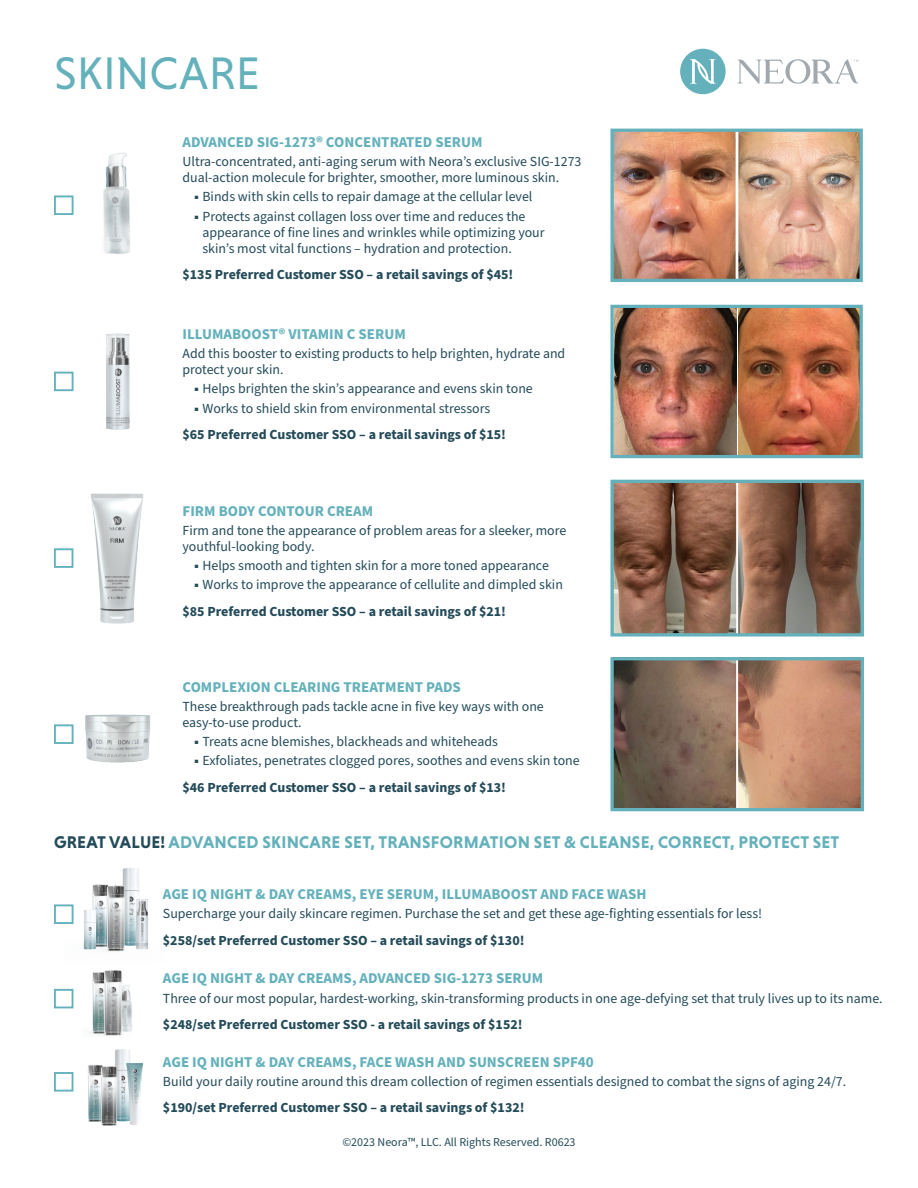
<style>
.page{position:relative;width:918px;height:1188px;background:#fff}
.page>*{position:absolute;margin:0;border:0;box-sizing:border-box;transform-origin:0 0}
.t1{font:46.35px "Niveau Grotesk";letter-spacing:.015em;color:#64b1bc}
.t2{font:700 17.25px "Niveau Grotesk";letter-spacing:.015em;color:#64b1bc}
.t3{font:700 15px "Source Sans Pro";color:#64b1bc}
.t4{font:13.95px/16px "Source Sans Pro";color:#244b59}
.t5{font:700 13.95px "Source Sans Pro";color:#244b59}
.t6{font:12px "Source Sans Pro";color:#244b59}
.s1{color:#244b59}
</style>
<div class="page">
<svg style="left:610px;top:657px;width:254px;height:155px;background:#997c69"></svg>
<svg style="left:610px;top:479px;width:254px;height:158px;background:#846755"></svg>
<img style="left:610px;top:128px;width:253px;height:154px">
<img style="left:610px;top:304px;width:253px;height:155px">
<div style="left:54px;top:195px;width:20px;height:20px;border:2px solid #64b1bc"></div>
<div style="left:54px;top:372px;width:20px;height:19px;border:2px solid #64b1bc"></div>
<div style="left:54px;top:548px;width:19px;height:20px;border:2px solid #64b1bc"></div>
<div style="left:54px;top:724px;width:20px;height:20px;border:2px solid #64b1bc"></div>
<div style="left:54px;top:1072px;width:19px;height:20px;border:2px solid #64b1bc"></div>
<img style="left:69px;top:1049px;width:74px;height:77px">
<img style="left:106px;top:333px;width:24px;height:97px">
<img style="left:91px;top:493px;width:53px;height:131px">
<img style="left:85px;top:714px;width:66px;height:49px">
<div style="left:54px;top:904px;width:20px;height:20px;border:2px solid #64b1bc"></div>
<img style="left:65px;top:868px;width:84px;height:84px">
<svg style="left:738px;top:59px;width:120px;height:25px"></svg>
<div style="left:680px;top:49px;width:46px;height:45px;background:#64b1bc;border-radius:50%"></div>
<svg style="left:690px;top:59px;width:26px;height:25px"></svg>
<img style="left:63px;top:152px;width:67px;height:102px">
<div style="left:54px;top:989px;width:19px;height:19px;border:2px solid #64b1bc"></div>
<img style="left:89px;top:970px;width:43px;height:66px">
<p class="t1" style="left:54px;top:47px;width:208px">SKINCARE</p>
<p class="t3" style="left:183px;top:132px;width:302px">ADVANCED SIG-1273® CONCENTRATED SERUM</p>
<p class="t4" style="left:183px;top:154px;width:401px">Ultra-concentrated, anti-aging serum with Neora’s exclusive SIG-1273 dual-action molecule for brighter, smoother, more luminous skin.</p>
<p class="t4" style="left:195px;top:189px;width:339px">▪ Binds with skin cells to repair damage at the cellular level</p>
<p class="t4" style="left:202px;top:208px;width:344px;text-indent:-8px">▪ Protects against collagen loss over time and reduces the appearance of fine lines and wrinkles while optimizing your skin’s most vital functions – hydration and protection.</p>
<p class="t5" style="left:183px;top:265px;width:332px">$135 Preferred Customer SSO – a retail savings of $45!</p>
<p class="t3" style="left:183px;top:324px;width:225px">ILLUMABOOST® VITAMIN C SERUM</p>
<p class="t4" style="left:183px;top:346px;width:384px">Add this booster to existing products to help brighten, hydrate and protect your skin.</p>
<p class="t4" style="left:195px;top:381px;width:340px">▪ Helps brighten the skin’s appearance and evens skin tone</p>
<p class="t4" style="left:195px;top:400px;width:297px">▪ Works to shield skin from environmental stressors</p>
<p class="t5" style="left:183px;top:425px;width:325px">$65 Preferred Customer SSO – a retail savings of $15!</p>
<p class="t3" style="left:183px;top:500px;width:192px">FIRM BODY CONTOUR CREAM</p>
<p class="t4" style="left:183px;top:523px;width:385px">Firm and tone the appearance of problem areas for a sleeker, more youthful-looking body.</p>
<p class="t4" style="left:195px;top:558px;width:356px">▪ Helps smooth and tighten skin for a more toned appearance</p>
<p class="t4" style="left:195px;top:577px;width:370px">▪ Works to improve the appearance of cellulite and dimpled skin</p>
<p class="t5" style="left:183px;top:602px;width:325px">$85 Preferred Customer SSO – a retail savings of $21!</p>
<p class="t3" style="left:183px;top:676px;width:280px">COMPLEXION CLEARING TREATMENT PADS</p>
<p class="t4" style="left:183px;top:699px;width:363px">These breakthrough pads tackle acne in five key ways with one easy-to-use product.</p>
<p class="t4" style="left:195px;top:734px;width:305px">▪ Treats acne blemishes, blackheads and whiteheads</p>
<p class="t4" style="left:195px;top:753px;width:387px">▪ Exfoliates, penetrates clogged pores, soothes and evens skin tone</p>
<p class="t5" style="left:183px;top:778px;width:325px">$46 Preferred Customer SSO – a retail savings of $13!</p>
<p class="t2" style="left:54px;top:832px;width:787px"><span class="s1">GREAT VALUE!</span> ADVANCED SKINCARE SET, TRANSFORMATION SET &amp; CLEANSE, CORRECT, PROTECT SET</p>
<p class="t3" style="left:163px;top:884px;width:485px">AGE IQ NIGHT &amp; DAY CREAMS, EYE SERUM, ILLUMABOOST AND FACE WASH</p>
<p class="t4" style="left:163px;top:906px;width:601px">Supercharge your daily skincare regimen. Purchase the set and get these age-fighting essentials for less!</p>
<p class="t5" style="left:163px;top:931px;width:363px">$258/set Preferred Customer SSO – a retail savings of $130!</p>
<p class="t3" style="left:163px;top:968px;width:382px">AGE IQ NIGHT &amp; DAY CREAMS, ADVANCED SIG-1273 SERUM</p>
<p class="t4" style="left:163px;top:990px;width:721px">Three of our most popular, hardest-working, skin-transforming products in one age-defying set that truly lives up to its name.</p>
<p class="t5" style="left:163px;top:1015px;width:361px">$248/set Preferred Customer SSO - a retail savings of $152!</p>
<p class="t3" style="left:163px;top:1051px;width:432px">AGE IQ NIGHT &amp; DAY CREAMS, FACE WASH AND SUNSCREEN SPF40</p>
<p class="t4" style="left:163px;top:1074px;width:685px">Build your daily routine around this dream collection of regimen essentials designed to combat the signs of aging 24/7.</p>
<p class="t5" style="left:163px;top:1098px;width:363px">$190/set Preferred Customer SSO – a retail savings of $132!</p>
<p class="t6" style="left:342px;top:1134px;width:235px">©2023 Neora™, LLC. All Rights Reserved. R0623</p>
</div>
